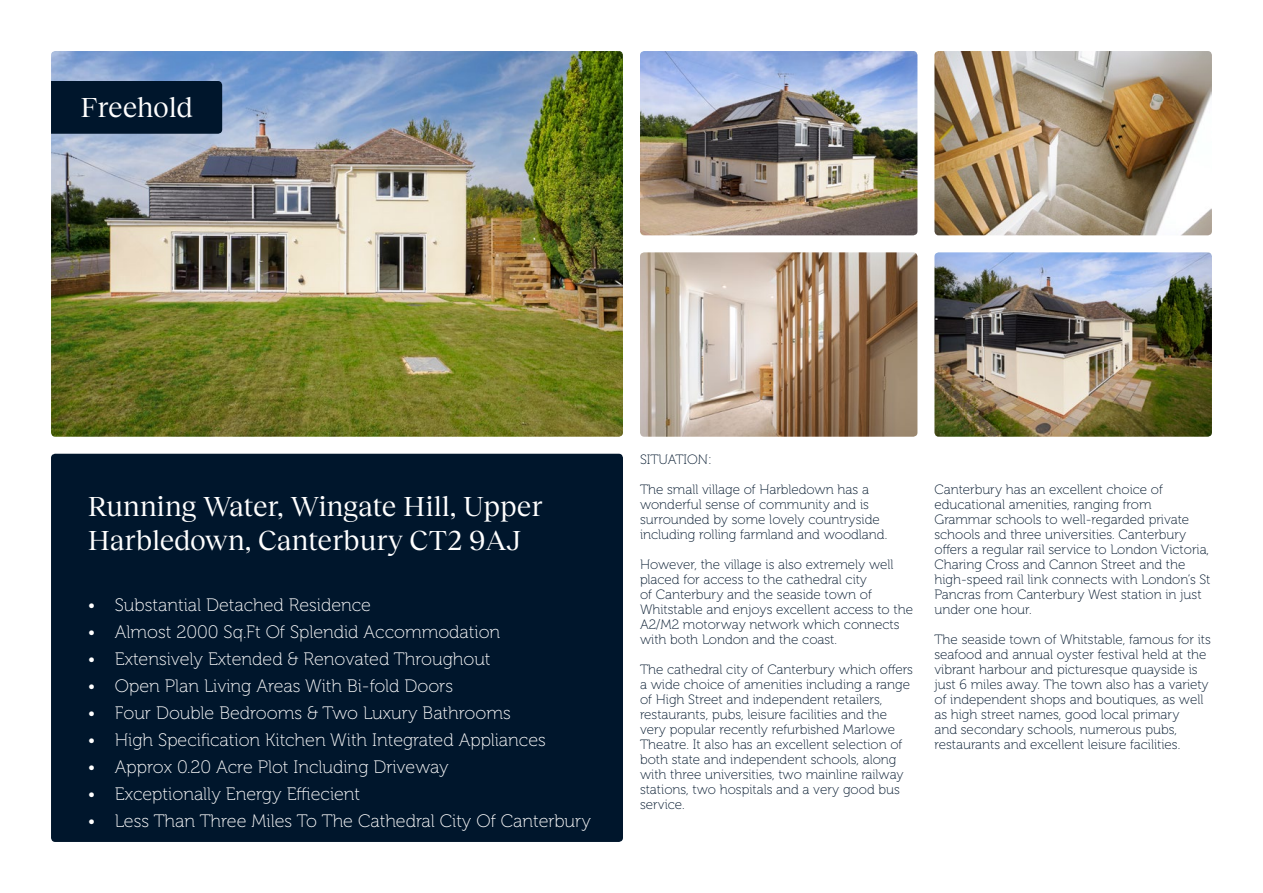
<style>
.page{position:relative;width:1263px;height:893px;background:#fff}
.page>*{position:absolute;margin:0;border:0;box-sizing:border-box;transform-origin:0 0}
.t1{font:28.5px/34px "Reckless Neue";letter-spacing:-.005em;color:#fff}
.t2{font:18px "Museo 100";color:#fff}
.t3{font:13.5px/15px "Museo 100";color:#00162c}
</style>
<div class="page">
<div style="left:51px;top:454px;width:572px;height:388px;background:#00162c;border-radius:4px"></div>
<img style="left:51px;top:51px;width:572px;height:386px">
<img style="left:640px;top:51px;width:277px;height:184px">
<img style="left:640px;top:252px;width:277px;height:185px">
<img style="left:934px;top:51px;width:278px;height:184px">
<img style="left:934px;top:252px;width:278px;height:185px">
<div style="left:51px;top:81px;width:171px;height:53px;background:#00162c"></div>
<h1 class="t1" style="left:81px;top:89px;width:114px">Freehold</h1>
<h1 class="t1" style="left:88px;top:487px;width:456px">Running Water, Wingate Hill, Upper<br>Harbledown, Canterbury CT2 9AJ</h1>
<h2 class="t2" style="left:88px;top:595px;width:285px">• Substantial Detached Residence</h2>
<h2 class="t2" style="left:88px;top:622px;width:414px">• Almost 2000 Sq.Ft Of Splendid Accommodation</h2>
<h2 class="t2" style="left:88px;top:649px;width:404px">• Extensively Extended &amp; Renovated Throughout</h2>
<h2 class="t2" style="left:88px;top:676px;width:367px">• Open Plan Living Areas With Bi-fold Doors</h2>
<h2 class="t2" style="left:88px;top:703px;width:424px">• Four Double Bedrooms &amp; Two Luxury Bathrooms</h2>
<h2 class="t2" style="left:88px;top:730px;width:459px">• High Specification Kitchen With Integrated Appliances</h2>
<h2 class="t2" style="left:88px;top:757px;width:363px">• Approx 0.20 Acre Plot Including Driveway</h2>
<h2 class="t2" style="left:88px;top:784px;width:274px">• Exceptionally Energy Effiecient</h2>
<h2 class="t2" style="left:88px;top:811px;width:505px">• Less Than Three Miles To The Cathedral City Of Canterbury</h2>
<p class="t3" style="left:640px;top:452px;width:73px">SITUATION:</p>
<p class="t3" style="left:640px;top:482px;width:249px">The small village of Harbledown has a wonderful sense of community and is surrounded by some lovely countryside including rolling farmland and woodland.</p>
<p class="t3" style="left:640px;top:557px;width:274px">However, the village is also extremely well placed for access to the cathedral city<br>of Canterbury and the seaside town of Whitstable and enjoys excellent access to the A2/M2 motorway network which connects with both London and the coast.</p>
<p class="t3" style="left:640px;top:662px;width:275px">The cathedral city of Canterbury which offers a wide choice of amenities including a range of High Street and independent retailers, restaurants, pubs, leisure facilities and the very popular recently refurbished Marlowe Theatre. It also has an excellent selection of both state and independent schools, along with three universities, two mainline railway stations, two hospitals and a very good bus service.</p>
<p class="t3" style="left:934px;top:482px;width:278px">Canterbury has an excellent choice of educational amenities, ranging from Grammar schools to well-regarded private schools and three universities. Canterbury offers a regular rail service to London Victoria, Charing Cross and Cannon Street and the high-speed rail link connects with London’s St Pancras from Canterbury West station in just under one hour.</p>
<p class="t3" style="left:934px;top:632px;width:278px">The seaside town of Whitstable, famous for its seafood and annual oyster festival held at the vibrant harbour and picturesque quayside is just 6 miles away. The town also has a variety of independent shops and boutiques, as well as high street names, good local primary<br>and secondary schools, numerous pubs, restaurants and excellent leisure facilities.</p>
</div>
